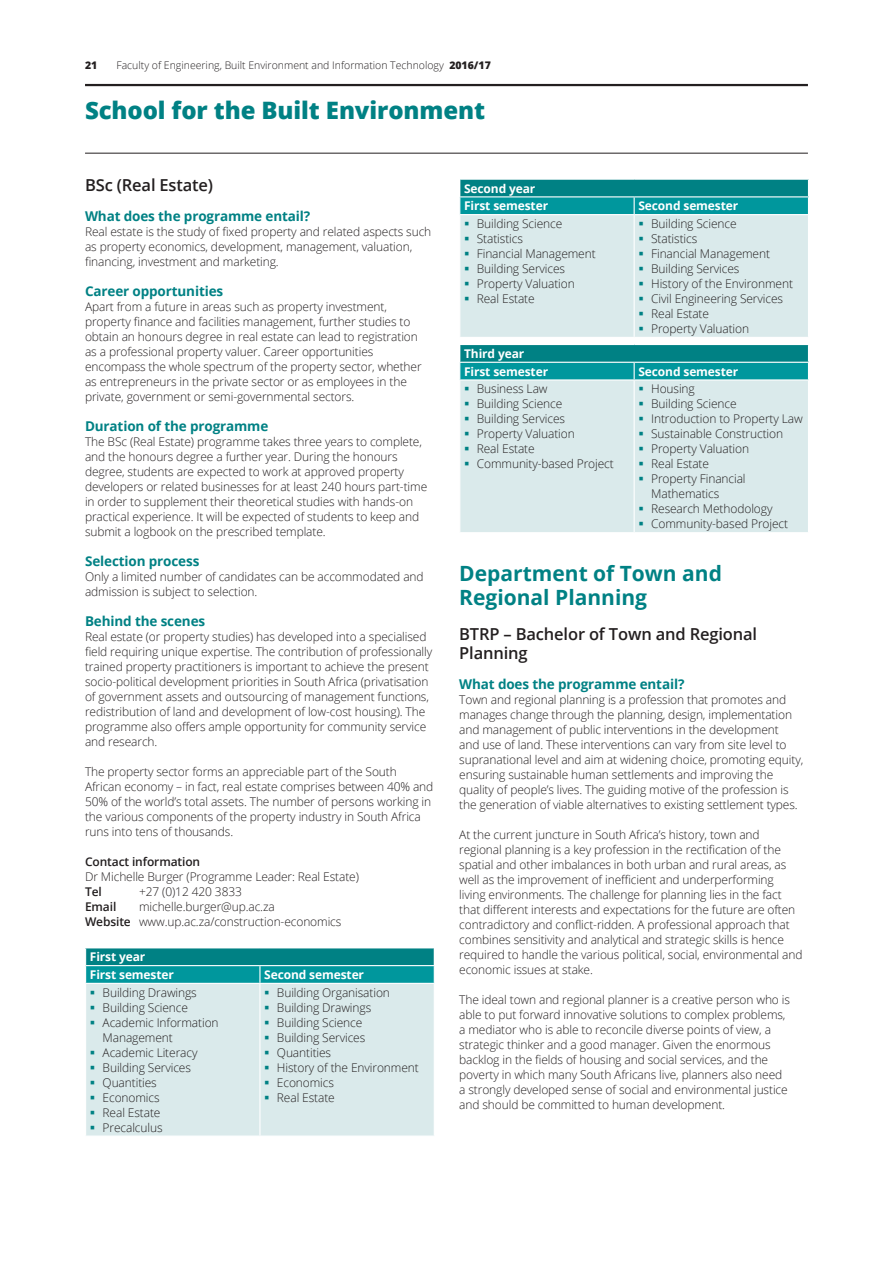
<style>
.page{position:relative;width:893px;height:1263px;background:#fff}
.page>*{position:absolute;margin:0;border:0;box-sizing:border-box;transform-origin:0 0}
.t1{font:800 24px "Open Sans";letter-spacing:-.005em;color:#008184}
.t2{font:700 21px/24px "Open Sans";color:#008184}
.t3{font:600 16.5px/19.5px "Open Sans";letter-spacing:-.01em;color:#231f20}
.t4{font:700 13.5px "Open Sans";letter-spacing:-.01em;color:#008184}
.t5{font:300 12px/15px "Open Sans";letter-spacing:-.01em;color:#231f20}
.t6{font:700 12px/17.7px "Open Sans";letter-spacing:-.01em;color:#fff}
.t7{font:600 12px "Open Sans";letter-spacing:-.01em;color:#231f20}
.t8{font:300 10.5px "Open Sans";color:#231f20}
.t9{font:800 10.5px "Open Sans";color:#231f20}
.s1{font-weight:800}
.s2{font-weight:600}
</style>
<div class="page">
<hr style="left:85px;top:84px;width:723px;height:2px;background:#231f20">
<hr style="left:85px;top:153px;width:723px;height:1px;background:#231f20">
<div style="left:86px;top:984px;width:348px;height:151px;background:#daeaeb"></div>
<svg style="left:85px;top:948px;width:350px;height:35px;background:#0f9296"></svg>
<hr style="left:259px;top:984px;width:1px;height:151px;background:#fff">
<div style="left:460px;top:380px;width:348px;height:152px;background:#daeaeb"></div>
<svg style="left:459px;top:345px;width:350px;height:34px;background:#0b9095"></svg>
<hr style="left:634px;top:380px;width:1px;height:152px;background:#fff">
<svg style="left:265px;top:991px;width:4px;height:3px"></svg>
<svg style="left:265px;top:1006px;width:4px;height:3px"></svg>
<svg style="left:265px;top:1021px;width:4px;height:3px"></svg>
<svg style="left:265px;top:1036px;width:4px;height:3px"></svg>
<svg style="left:265px;top:1051px;width:4px;height:3px"></svg>
<svg style="left:265px;top:1066px;width:4px;height:3px"></svg>
<svg style="left:265px;top:1081px;width:4px;height:3px"></svg>
<svg style="left:265px;top:1096px;width:4px;height:3px"></svg>
<svg style="left:459px;top:180px;width:350px;height:157px;background:#add7d8"></svg>
<svg style="left:465px;top:387px;width:4px;height:4px"></svg>
<svg style="left:465px;top:402px;width:4px;height:4px"></svg>
<svg style="left:465px;top:417px;width:4px;height:4px"></svg>
<svg style="left:465px;top:432px;width:4px;height:4px"></svg>
<svg style="left:465px;top:447px;width:4px;height:4px"></svg>
<svg style="left:465px;top:462px;width:4px;height:4px"></svg>
<svg style="left:639px;top:387px;width:4px;height:4px"></svg>
<svg style="left:639px;top:402px;width:4px;height:4px"></svg>
<svg style="left:639px;top:417px;width:4px;height:4px"></svg>
<svg style="left:639px;top:432px;width:4px;height:4px"></svg>
<svg style="left:639px;top:447px;width:4px;height:4px"></svg>
<svg style="left:639px;top:462px;width:4px;height:4px"></svg>
<svg style="left:639px;top:477px;width:4px;height:4px"></svg>
<svg style="left:639px;top:507px;width:4px;height:4px"></svg>
<svg style="left:639px;top:522px;width:4px;height:4px"></svg>
<p class="t9" style="left:85px;top:57px;width:14px">21</p>
<p class="t8" style="left:116px;top:58px;width:376px">Faculty of Engineering, Built Environment and Information Technology <span class="s1">2016/17</span></p>
<h1 class="t1" style="left:85px;top:92px;width:401px">School for the Built Environment</h1>
<h3 class="t3" style="left:85px;top:175px;width:130px">BSc (Real Estate)</h3>
<p class="t4" style="left:85px;top:207px;width:227px">What does the programme entail?</p>
<p class="t5" style="left:85px;top:224px;width:348px">Real estate is the study of fixed property and related aspects such as property economics, development, management, valuation, financing, investment and marketing.</p>
<p class="t4" style="left:85px;top:282px;width:140px">Career opportunities</p>
<p class="t5" style="left:85px;top:299px;width:338px">Apart from a future in areas such as property investment, property finance and facilities management, further studies to obtain an honours degree in real estate can lead to registration as a professional property valuer. Career opportunities encompass the whole spectrum of the property sector, whether as entrepreneurs in the private sector or as employees in the private, government or semi-governmental sectors.</p>
<p class="t4" style="left:85px;top:417px;width:185px">Duration of the programme</p>
<p class="t5" style="left:85px;top:434px;width:344px">The BSc (Real Estate) programme takes three years to complete, and the honours degree a further year. During the honours degree, students are expected to work at approved property developers or related businesses for at least 240 hours part-time in order to supplement their theoretical studies with hands-on practical experience. It will be expected of students to keep and submit a logbook on the prescribed template.</p>
<p class="t4" style="left:85px;top:552px;width:116px">Selection process</p>
<p class="t5" style="left:85px;top:569px;width:340px">Only a limited number of candidates can be accommodated and admission is subject to selection.</p>
<p class="t4" style="left:85px;top:612px;width:122px">Behind the scenes</p>
<p class="t5" style="left:85px;top:629px;width:349px">Real estate (or property studies) has developed into a specialised field requiring unique expertise. The contribution of professionally trained property practitioners is important to achieve the present socio-political development priorities in South Africa (privatisation of government assets and outsourcing of management functions, redistribution of land and development of low-cost housing). The programme also offers ample opportunity for community service and research.</p>
<p class="t5" style="left:85px;top:764px;width:350px">The property sector forms an appreciable part of the South African economy – in fact, real estate comprises between 40% and 50% of the world’s total assets. The number of persons working in the various components of the property industry in South Africa runs into tens of thousands.</p>
<p class="t7" style="left:85px;top:854px;width:117px">Contact information</p>
<p class="t5" style="left:85px;top:869px;width:275px">Dr Michelle Burger (Programme Leader: Real Estate)</p>
<p class="t7" style="left:85px;top:884px;width:18px">Tel</p>
<p class="t5" style="left:139px;top:884px;width:104px">+27 (0)12 420 3833</p>
<p class="t7" style="left:85px;top:899px;width:33px">Email</p>
<p class="t5" style="left:85px;top:899px;width:258px;text-indent:54px">michelle.burger@up.ac.za<br><span class="s2">Website</span> www.up.ac.za/construction-economics</p>
<p class="t6" style="left:90px;top:948px;width:86px">First year<br>First semester</p>
<p class="t6" style="left:264px;top:965px;width:101px">Second semester</p>
<p class="t5" style="left:103px;top:985px;width:118px">Building Drawings<br>Building Science<br>Academic Information<br>Management<br>Academic Literacy<br>Building Services<br>Quantities<br>Economics<br>Real Estate<br>Precalculus</p>
<p class="t5" style="left:277px;top:985px;width:143px">Building Organisation<br>Building Drawings<br>Building Science<br>Building Services<br>Quantities<br>History of the Environment<br>Economics<br>Real Estate</p>
<p class="t6" style="left:464px;top:179px;width:86px">Second year<br>First semester</p>
<p class="t6" style="left:638px;top:197px;width:101px">Second semester</p>
<p class="t5" style="left:477px;top:216px;width:120px">Building Science<br>Statistics<br>Financial Management<br>Building Services<br>Property Valuation<br>Real Estate</p>
<p class="t5" style="left:651px;top:216px;width:143px">Building Science<br>Statistics<br>Financial Management<br>Building Services<br>History of the Environment<br>Civil Engineering Services<br>Real Estate<br>Property Valuation</p>
<p class="t6" style="left:464px;top:344px;width:86px">Third year<br>First semester</p>
<p class="t6" style="left:638px;top:362px;width:101px">Second semester</p>
<p class="t5" style="left:477px;top:381px;width:138px">Business Law<br>Building Science<br>Building Services<br>Property Valuation<br>Real Estate<br>Community-based Project</p>
<p class="t5" style="left:651px;top:381px;width:153px">Housing<br>Building Science<br>Introduction to Property Law<br>Sustainable Construction<br>Property Valuation<br>Real Estate<br>Property Financial<br>Mathematics<br>Research Methodology<br>Community-based Project</p>
<h2 class="t2" style="left:459px;top:561px;width:264px">Department of Town and<br>Regional Planning</h2>
<h3 class="t3" style="left:459px;top:624px;width:299px">BTRP – Bachelor of Town and Regional<br>Planning</h3>
<p class="t4" style="left:459px;top:675px;width:227px">What does the programme entail?</p>
<p class="t5" style="left:459px;top:692px;width:346px">Town and regional planning is a profession that promotes and manages change through the planning, design, implementation and management of public interventions in the development<br>and use of land. These interventions can vary from site level to supranational level and aim at widening choice, promoting equity, ensuring sustainable human settlements and improving the quality of people’s lives. The guiding motive of the profession is the generation of viable alternatives to existing settlement types.</p>
<p class="t5" style="left:459px;top:827px;width:345px">At the current juncture in South Africa’s history, town and regional planning is a key profession in the rectification of the spatial and other imbalances in both urban and rural areas, as well as the improvement of inefficient and underperforming living environments. The challenge for planning lies in the fact that different interests and expectations for the future are often contradictory and conflict-ridden. A professional approach that combines sensitivity and analytical and strategic skills is hence required to handle the various political, social, environmental and economic issues at stake.</p>
<p class="t5" style="left:459px;top:992px;width:332px">The ideal town and regional planner is a creative person who is able to put forward innovative solutions to complex problems, a mediator who is able to reconcile diverse points of view, a strategic thinker and a good manager. Given the enormous backlog in the fields of housing and social services, and the poverty in which many South Africans live, planners also need a strongly developed sense of social and environmental justice and should be committed to human development.</p>
</div>
